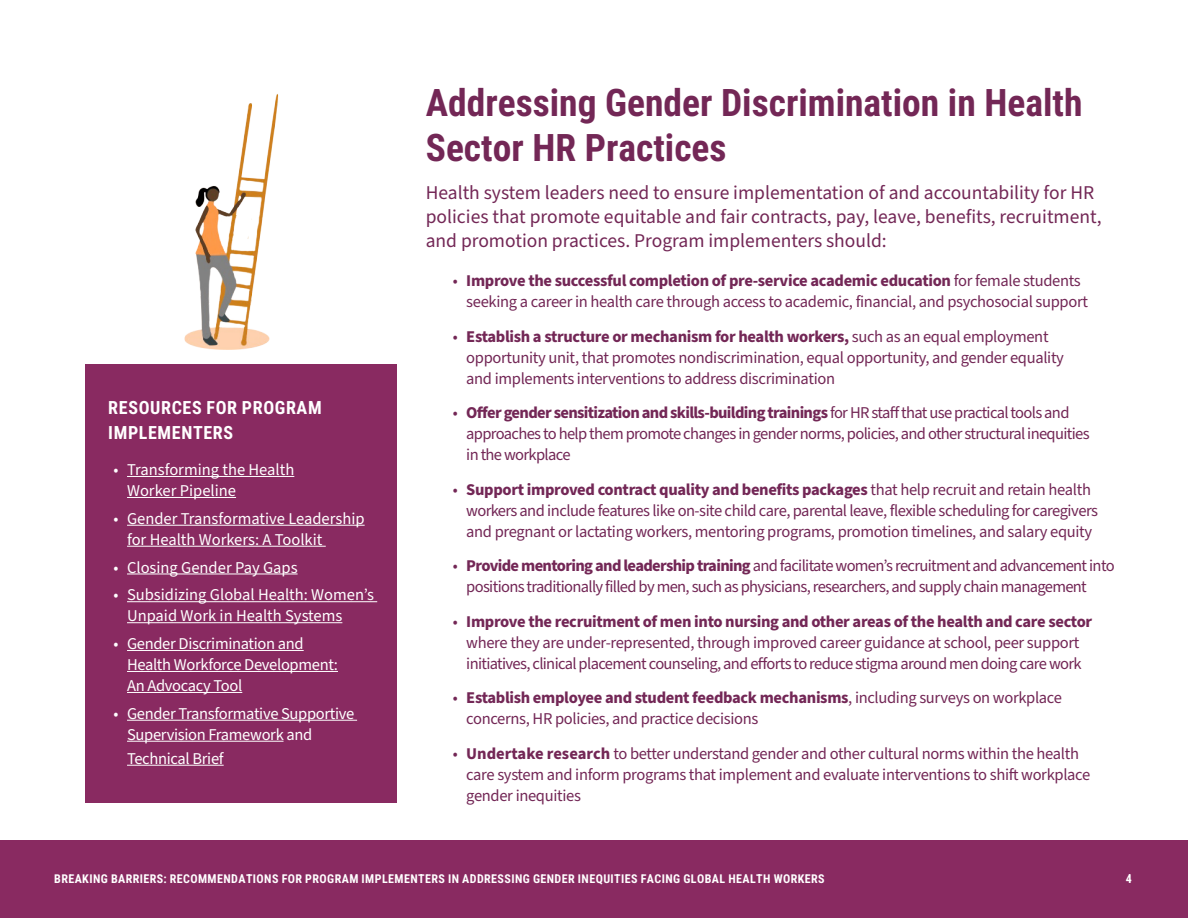
<style>
.page{position:relative;width:1188px;height:918px;background:#fff}
.page>*{position:absolute;margin:0;border:0;box-sizing:border-box;transform-origin:0 0}
.t1{font:37.5px/45px "Roboto Condensed";color:#732756}
.t2{font:19.5px/24px "Source Sans Pro";color:#732756}
.t3{font:18px/24.6px "Roboto Condensed";letter-spacing:.035em;color:#fff}
.t4{font:16.5px/21px "Source Sans Pro";letter-spacing:-.03em;color:#732756}
.t5{font:16.5px/21px "Source Sans Pro";letter-spacing:-.015em;color:#fff}
.t6{font:12px "Roboto Condensed";letter-spacing:.035em;color:#fff}
.s1{font-weight:700}
</style>
<div class="page">
<div style="left:0;top:840px;width:1188px;height:78px;background:#892a61"></div>
<div style="left:85px;top:364px;width:311px;height:439px;background:#892a61"></div>
<hr style="left:127px;top:476px;width:167px;height:1px;background:#fff">
<hr style="left:127px;top:497px;width:109px;height:1px;background:#fff">
<hr style="left:127px;top:525px;width:238px;height:1px;background:#fff">
<hr style="left:127px;top:546px;width:199px;height:1px;background:#fff">
<hr style="left:127px;top:574px;width:171px;height:1px;background:#fff">
<hr style="left:127px;top:601px;width:250px;height:1px;background:#fff">
<hr style="left:127px;top:622px;width:215px;height:1px;background:#fff">
<hr style="left:127px;top:650px;width:177px;height:1px;background:#fff">
<hr style="left:127px;top:671px;width:211px;height:1px;background:#fff">
<hr style="left:127px;top:692px;width:115px;height:1px;background:#fff">
<hr style="left:127px;top:720px;width:230px;height:1px;background:#fff">
<hr style="left:127px;top:741px;width:157px;height:1px;background:#fff">
<hr style="left:127px;top:765px;width:97px;height:1px;background:#fff">
<img style="left:184px;top:94px;width:95px;height:256px">
<h1 class="t1" style="left:426px;top:79px;width:658px">Addressing Gender Discrimination in Health<br>Sector HR Practices</h1>
<p class="t3" style="left:108px;top:395px;width:215px">RESOURCES FOR PROGRAM<br>IMPLEMENTERS</p>
<p class="t5" style="left:127px;top:460px;width:169px;text-indent:-14px">• Transforming the Health<br>Worker Pipeline</p>
<p class="t5" style="left:127px;top:509px;width:239px;text-indent:-14px">• Gender Transformative Leadership for Health Workers: A Toolkit</p>
<p class="t5" style="left:114px;top:557px;width:186px">• Closing Gender Pay Gaps</p>
<p class="t5" style="left:127px;top:585px;width:248px;text-indent:-14px">• Subsidizing Global Health: Women’s<br>Unpaid Work in Health Systems</p>
<p class="t5" style="left:127px;top:634px;width:212px;text-indent:-14px">• Gender Discrimination and<br>Health Workforce Development:<br>An Advocacy Tool</p>
<p class="t5" style="left:127px;top:704px;width:229px;text-indent:-14px">• Gender Transformative Supportive<br>Supervision Framework and</p>
<p class="t5" style="left:127px;top:749px;width:98px">Technical Brief</p>
<p class="t2" style="left:426px;top:181px;width:677px">Health system leaders need to ensure implementation of and accountability for HR policies that promote equitable and fair contracts, pay, leave, benefits, recruitment, and promotion practices. Program implementers should:</p>
<p class="t4" style="left:466px;top:271px;width:623px;text-indent:-14px">• <span class="s1">Improve the successful completion of pre-service academic education</span> for female students seeking a career in health care through access to academic, financial, and psychosocial support</p>
<p class="t4" style="left:466px;top:326px;width:599px;text-indent:-14px">• <span class="s1">Establish a structure or mechanism for health workers,</span> such as an equal employment opportunity unit, that promotes nondiscrimination, equal opportunity, and gender equality and implements interventions to address discrimination</p>
<p class="t4" style="left:466px;top:403px;width:625px;text-indent:-14px">• <span class="s1">Offer gender sensitization and skills-building trainings</span> for HR staff that use practical tools and approaches to help them promote changes in gender norms, policies, and other structural inequities in the workplace</p>
<p class="t4" style="left:466px;top:479px;width:633px;text-indent:-14px">• <span class="s1">Support improved contract quality and benefits packages</span> that help recruit and retain health workers and include features like on-site child care, parental leave, flexible scheduling for caregivers and pregnant or lactating workers, mentoring programs, promotion timelines, and salary equity</p>
<p class="t4" style="left:466px;top:556px;width:650px;text-indent:-14px">• <span class="s1">Provide mentoring and leadership training</span> and facilitate women’s recruitment and advancement into positions traditionally filled by men, such as physicians, researchers, and supply chain management</p>
<p class="t4" style="left:453px;top:611px;width:641px;text-align:center">• <span class="s1">Improve the recruitment of men into nursing and other areas of the health and care sector </span>where they are under-represented, through improved career guidance at school, peer support initiatives, clinical placement counseling, and efforts to reduce stigma around men doing care work</p>
<p class="t4" style="left:466px;top:688px;width:597px;text-indent:-14px">• <span class="s1">Establish employee and student feedback mechanisms</span>, including surveys on workplace concerns, HR policies, and practice decisions</p>
<p class="t4" style="left:466px;top:743px;width:625px;text-indent:-14px">• <span class="s1">Undertake research</span> to better understand gender and other cultural norms within the health care system and inform programs that implement and evaluate interventions to shift workplace gender inequities</p>
<p class="t6" style="left:54px;top:871px;width:772px">BREAKING BARRIERS: RECOMMENDATIONS FOR PROGRAM IMPLEMENTERS IN ADDRESSING GENDER INEQUITIES FACING GLOBAL HEALTH WORKERS</p>
<p class="t6" style="left:1126px;top:871px;width:8px">4</p>
</div>
